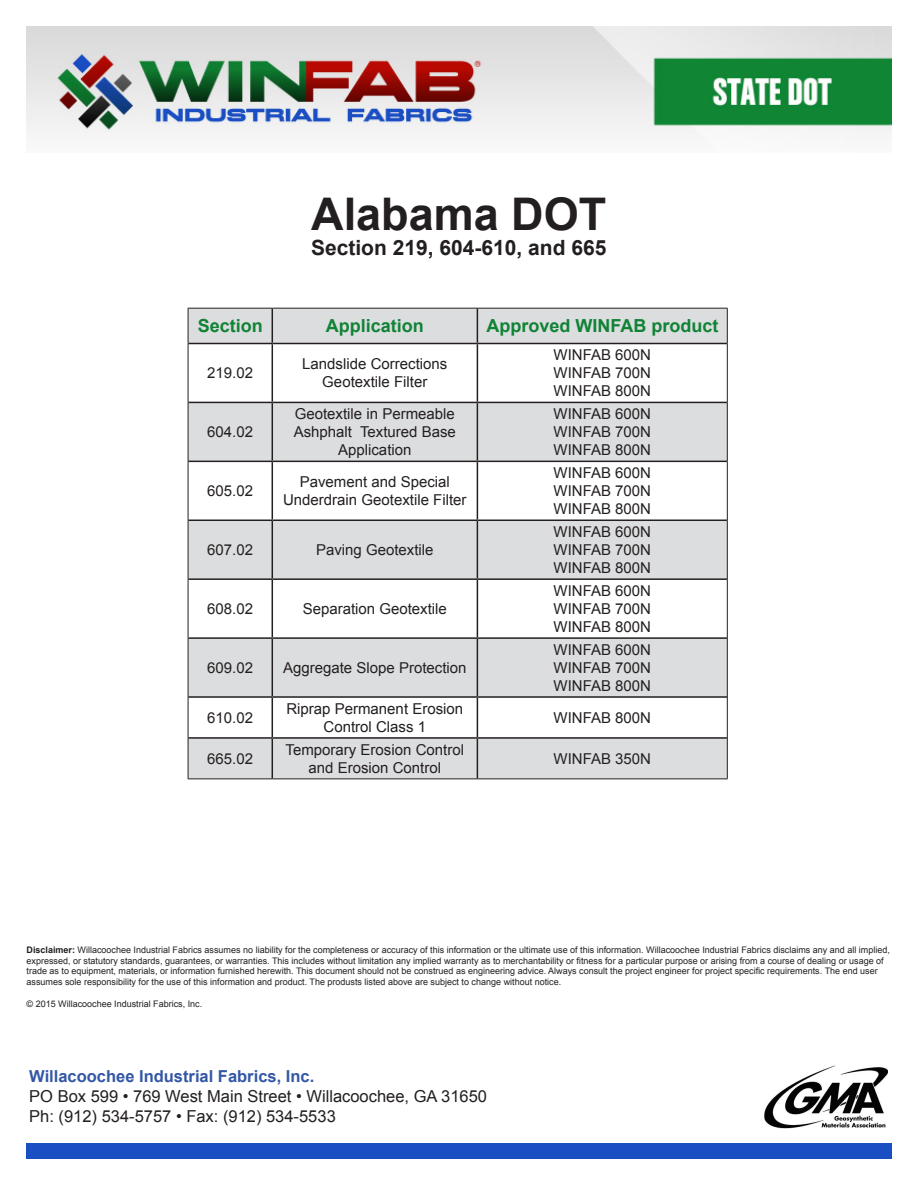
<style>
.page{position:relative;width:918px;height:1188px;background:#fff}
.page>*{position:absolute;margin:0;border:0;box-sizing:border-box;transform-origin:0 0}
.t1{font:700 45px "Arial";color:#231f20}
.t2{font:700 21px "Arial";color:#231f20}
.t3{font:700 18px "Arial";color:#108335}
.t4{font:16.5px/19.8px "Arial";color:#231f20}
.t5{font:15px/18px "Arial";color:#231f20;text-align:center}
.t6{font:9px/10.8px "Arial";color:#231f20}
.s1{font-weight:700}
.s2{font-weight:700;color:#3357a6}
</style>
<div class="page">
<img style="left:27px;top:26px;width:864px;height:107px">
<img style="left:765px;top:1065px;width:122px;height:64px">
<div style="left:27px;top:1143px;width:864px;height:16px;background:#1a4fc3"></div>
<svg style="left:189px;top:309px;width:538px;height:469px;fill:#dcdddf"></svg>
<hr style="left:188px;top:308px;width:84px;height:1px;background:#231f20">
<hr style="left:188px;top:309px;width:1px;height:35px;background:#231f20">
<hr style="left:272px;top:308px;width:205px;height:1px;background:#231f20">
<hr style="left:477px;top:308px;width:251px;height:1px;background:#231f20">
<hr style="left:727px;top:309px;width:1px;height:35px;background:#231f20">
<hr style="left:188px;top:344px;width:1px;height:58px;background:#231f20">
<hr style="left:727px;top:344px;width:1px;height:58px;background:#231f20">
<hr style="left:188px;top:402px;width:1px;height:59px;background:#231f20">
<hr style="left:727px;top:402px;width:1px;height:59px;background:#231f20">
<hr style="left:188px;top:461px;width:1px;height:59px;background:#231f20">
<hr style="left:727px;top:461px;width:1px;height:59px;background:#231f20">
<hr style="left:188px;top:520px;width:1px;height:59px;background:#231f20">
<hr style="left:727px;top:520px;width:1px;height:59px;background:#231f20">
<hr style="left:188px;top:579px;width:1px;height:59px;background:#231f20">
<hr style="left:727px;top:579px;width:1px;height:59px;background:#231f20">
<hr style="left:188px;top:638px;width:1px;height:59px;background:#231f20">
<hr style="left:727px;top:638px;width:1px;height:59px;background:#231f20">
<hr style="left:188px;top:697px;width:1px;height:41px;background:#231f20">
<hr style="left:727px;top:697px;width:1px;height:41px;background:#231f20">
<hr style="left:188px;top:738px;width:1px;height:40px;background:#231f20">
<hr style="left:727px;top:738px;width:1px;height:40px;background:#231f20">
<hr style="left:188px;top:778px;width:84px;height:1px;background:#231f20">
<hr style="left:272px;top:778px;width:205px;height:1px;background:#231f20">
<hr style="left:477px;top:778px;width:251px;height:1px;background:#231f20">
<hr style="left:272px;top:309px;width:1px;height:34px;background:#231f20">
<hr style="left:477px;top:309px;width:1px;height:34px;background:#231f20">
<hr style="left:188px;top:343px;width:84px;height:1px;background:#231f20">
<hr style="left:272px;top:343px;width:205px;height:1px;background:#231f20">
<hr style="left:272px;top:344px;width:1px;height:58px;background:#231f20">
<hr style="left:477px;top:343px;width:250px;height:1px;background:#231f20">
<hr style="left:477px;top:344px;width:1px;height:58px;background:#231f20">
<hr style="left:188px;top:402px;width:84px;height:1px;background:#231f20">
<hr style="left:272px;top:402px;width:205px;height:1px;background:#231f20">
<hr style="left:272px;top:403px;width:1px;height:58px;background:#231f20">
<hr style="left:477px;top:402px;width:250px;height:1px;background:#231f20">
<hr style="left:477px;top:403px;width:1px;height:58px;background:#231f20">
<hr style="left:188px;top:461px;width:84px;height:1px;background:#231f20">
<hr style="left:272px;top:461px;width:205px;height:1px;background:#231f20">
<hr style="left:272px;top:462px;width:1px;height:58px;background:#231f20">
<hr style="left:477px;top:461px;width:250px;height:1px;background:#231f20">
<hr style="left:477px;top:462px;width:1px;height:58px;background:#231f20">
<hr style="left:188px;top:520px;width:84px;height:1px;background:#231f20">
<hr style="left:272px;top:520px;width:205px;height:1px;background:#231f20">
<hr style="left:272px;top:521px;width:1px;height:57px;background:#231f20">
<hr style="left:477px;top:520px;width:250px;height:1px;background:#231f20">
<hr style="left:477px;top:521px;width:1px;height:57px;background:#231f20">
<hr style="left:188px;top:578px;width:84px;height:2px;background:#231f20">
<hr style="left:272px;top:578px;width:205px;height:2px;background:#231f20">
<hr style="left:272px;top:580px;width:1px;height:57px;background:#231f20">
<hr style="left:477px;top:578px;width:250px;height:2px;background:#231f20">
<hr style="left:477px;top:580px;width:1px;height:57px;background:#231f20">
<hr style="left:188px;top:637px;width:84px;height:2px;background:#231f20">
<hr style="left:272px;top:637px;width:205px;height:2px;background:#231f20">
<hr style="left:272px;top:639px;width:1px;height:57px;background:#231f20">
<hr style="left:477px;top:637px;width:250px;height:2px;background:#231f20">
<hr style="left:477px;top:639px;width:1px;height:57px;background:#231f20">
<hr style="left:188px;top:696px;width:84px;height:2px;background:#231f20">
<hr style="left:272px;top:696px;width:205px;height:2px;background:#231f20">
<hr style="left:272px;top:698px;width:1px;height:39px;background:#231f20">
<hr style="left:477px;top:696px;width:250px;height:2px;background:#231f20">
<hr style="left:477px;top:698px;width:1px;height:39px;background:#231f20">
<hr style="left:188px;top:737px;width:84px;height:2px;background:#231f20">
<hr style="left:272px;top:737px;width:205px;height:2px;background:#231f20">
<hr style="left:272px;top:739px;width:1px;height:39px;background:#231f20">
<hr style="left:477px;top:737px;width:250px;height:2px;background:#231f20">
<hr style="left:477px;top:739px;width:1px;height:39px;background:#231f20">
<p class="t1" style="left:311px;top:184px;width:297px">Alabama DOT</p>
<p class="t2" style="left:311px;top:234px;width:297px">Section 219, 604-610, and 665</p>
<p class="t3" style="left:198px;top:314px;width:67px">Section</p>
<p class="t3" style="left:326px;top:314px;width:100px">Application</p>
<p class="t3" style="left:486px;top:314px;width:233px">Approved WINFAB product</p>
<p class="t5" style="left:207px;top:364px;width:47px">219.02</p>
<p class="t5" style="left:302px;top:355px;width:147px">Landslide Corrections<br>Geotextile Filter</p>
<p class="t5" style="left:554px;top:346px;width:99px">WINFAB 600N</p>
<p class="t5" style="left:554px;top:364px;width:99px">WINFAB 700N</p>
<p class="t5" style="left:554px;top:382px;width:99px">WINFAB 800N</p>
<p class="t5" style="left:207px;top:423px;width:47px">604.02</p>
<p class="t5" style="left:294px;top:405px;width:164px">Geotextile in Permeable<br>Ashphalt Textured Base<br>Application</p>
<p class="t5" style="left:554px;top:405px;width:99px">WINFAB 600N</p>
<p class="t5" style="left:554px;top:423px;width:99px">WINFAB 700N</p>
<p class="t5" style="left:554px;top:441px;width:99px">WINFAB 800N</p>
<p class="t5" style="left:207px;top:482px;width:47px">605.02</p>
<p class="t5" style="left:283px;top:473px;width:185px">Pavement and Special<br>Underdrain Geotextile Filter</p>
<p class="t5" style="left:207px;top:541px;width:47px">607.02</p>
<p class="t5" style="left:316px;top:541px;width:119px">Paving Geotextile</p>
<p class="t5" style="left:207px;top:600px;width:47px">608.02</p>
<p class="t5" style="left:303px;top:600px;width:146px">Separation Geotextile</p>
<p class="t5" style="left:207px;top:659px;width:47px">609.02</p>
<p class="t5" style="left:283px;top:659px;width:185px">Aggregate Slope Protection</p>
<p class="t5" style="left:554px;top:464px;width:99px">WINFAB 600N</p>
<p class="t5" style="left:554px;top:482px;width:99px">WINFAB 700N</p>
<p class="t5" style="left:554px;top:500px;width:99px">WINFAB 800N</p>
<p class="t5" style="left:554px;top:523px;width:99px">WINFAB 600N</p>
<p class="t5" style="left:554px;top:541px;width:99px">WINFAB 700N</p>
<p class="t5" style="left:554px;top:559px;width:99px">WINFAB 800N</p>
<p class="t5" style="left:554px;top:582px;width:99px">WINFAB 600N</p>
<p class="t5" style="left:554px;top:600px;width:99px">WINFAB 700N</p>
<p class="t5" style="left:554px;top:618px;width:99px">WINFAB 800N</p>
<p class="t5" style="left:554px;top:641px;width:99px">WINFAB 600N</p>
<p class="t5" style="left:554px;top:659px;width:99px">WINFAB 700N</p>
<p class="t5" style="left:554px;top:677px;width:99px">WINFAB 800N</p>
<p class="t5" style="left:207px;top:709px;width:47px">610.02</p>
<p class="t5" style="left:286px;top:700px;width:178px">Riprap Permanent Erosion<br>Control Class 1</p>
<p class="t5" style="left:554px;top:709px;width:99px">WINFAB 800N</p>
<p class="t5" style="left:207px;top:750px;width:47px">665.02</p>
<p class="t5" style="left:286px;top:741px;width:180px">Temporary Erosion Control and Erosion Control</p>
<p class="t5" style="left:554px;top:750px;width:99px">WINFAB 350N</p>
<p class="t6" style="left:27px;top:944px;width:865px"><span class="s1">Disclaimer:</span> Willacoochee Industrial Fabrics assumes no liability for the completeness or accuracy of this information or the ultimate use of this information. Willacoochee Industrial Fabrics disclaims any and all implied, expressed, or statutory standards, guarantees, or warranties. This includes without limitation any implied warranty as to merchantability or fitness for a particular purpose or arising from a course of dealing or usage of trade as to equipment, materials, or information furnished herewith. This document should not be construed as engineering advice. Always consult the project engineer for project specific requirements. The end user assumes sole responsibility for the use of this information and product. The produsts listed above are subject to change without notice.</p>
<p class="t6" style="left:27px;top:998px;width:177px">© 2015 Willacoochee Industrial Fabrics, Inc.</p>
<p class="t4" style="left:29px;top:1066px;width:459px"><span class="s2">Willacoochee Industrial Fabrics, Inc.<br></span>PO Box 599 • 769 West Main Street • Willacoochee, GA 31650<br>Ph: (912) 534-5757 • Fax: (912) 534-5533</p>
</div>
